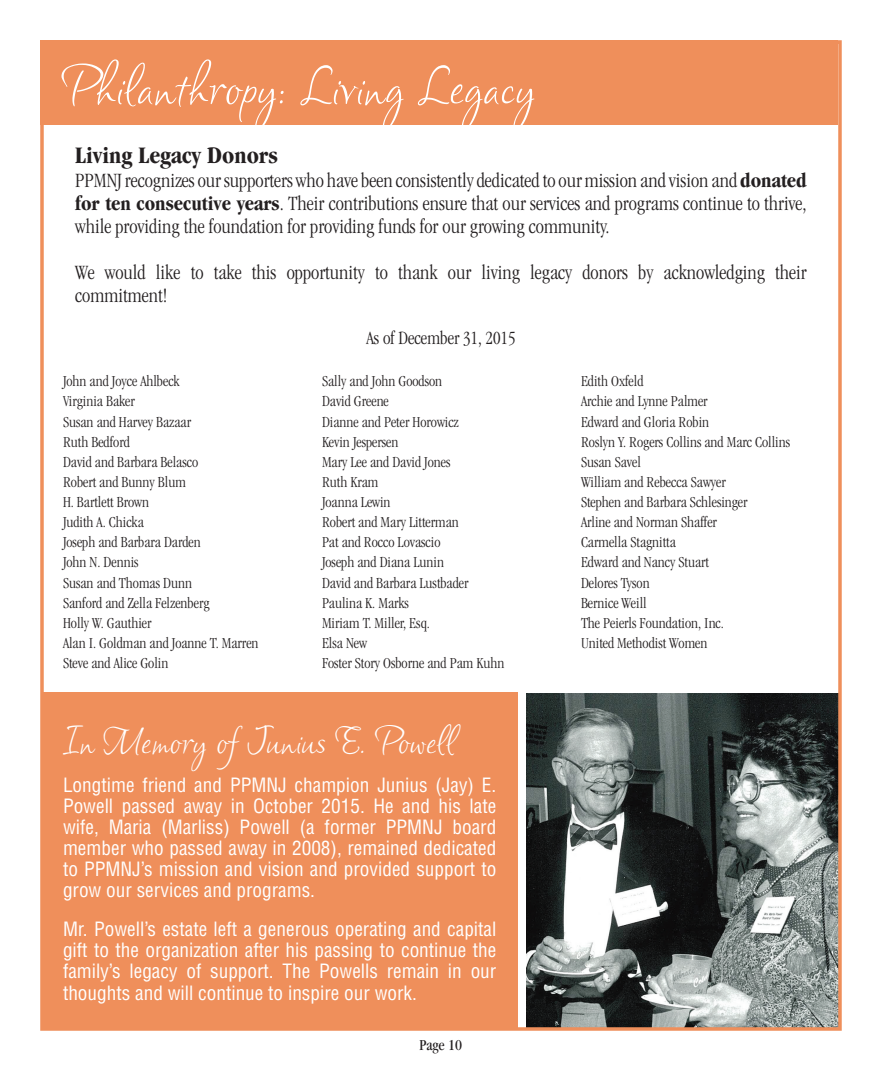
<style>
.page{position:relative;width:882px;height:1071px;background:#fff}
.page>*{position:absolute;margin:0;border:0;box-sizing:border-box;transform-origin:0 0}
.t1{font:52.5px "Clarissa";color:#fff}
.t2{font:36.75px "Clarissa";color:#fff}
.t3{font:700 condensed 24.5px "Garamond";color:#231f20}
.t4{font:300 condensed 21px/23.1px "Garamond";color:#231f20;text-align:justify}
.t5{font:condensed 19.25px/21.2px "Helvetica";color:#fff;text-align:justify}
.t6{font:300 condensed 19.25px "Garamond";color:#231f20}
.t7{font:300 condensed 15.75px/20.1px "Garamond";color:#231f20}
.t8{font:condensed 15.75px "Garamond";color:#231f20}
.s1{font-weight:700}
</style>
<div class="page">
<img style="left:527px;top:693px;width:310px;height:333px">
<div style="left:40px;top:40px;width:798px;height:85px;background:#ef8f5b"></div>
<div style="left:42px;top:693px;width:475px;height:336px;background:#ef8f5b"></div>
<h1 class="t1" style="left:61px;top:55px;width:475px">Philanthropy: Living Legacy</h1>
<h3 class="t3" style="left:75px;top:142px;width:204px">Living Legacy Donors</h3>
<p class="t4" style="left:75px;top:168px;width:733px">PPMNJ recognizes our supporters who have been consistently dedicated to our mission and vision and <span class="s1">donated for ten consecutive years</span>. Their contributions ensure that our services and programs continue to thrive, while providing the foundation for providing funds for our growing community.</p>
<h3 class="t4" style="left:75px;top:261px;width:733px">We would like to take this opportunity to thank our living legacy donors by acknowledging their commitment!</h3>
<p class="t6" style="left:366px;top:328px;width:151px">As of December 31, 2015</p>
<p class="t7" style="left:63px;top:371px;width:197px">John and Joyce Ahlbeck<br>Virginia Baker<br>Susan and Harvey Bazaar<br>Ruth Bedford<br>David and Barbara Belasco<br>Robert and Bunny Blum<br>H. Bartlett Brown<br>Judith A. Chicka<br>Joseph and Barbara Darden<br>John N. Dennis<br>Susan and Thomas Dunn<br>Sanford and Zella Felzenberg<br>Holly W. Gauthier<br>Alan I. Goldman and Joanne T. Marren<br>Steve and Alice Golin</p>
<p class="t7" style="left:322px;top:371px;width:184px">Sally and John Goodson<br>David Greene<br>Dianne and Peter Horowicz<br>Kevin Jespersen<br>Mary Lee and David Jones<br>Ruth Kram<br>Joanna Lewin<br>Robert and Mary Litterman<br>Pat and Rocco Lovascio<br>Joseph and Diana Lunin<br>David and Barbara Lustbader<br>Paulina K. Marks<br>Miriam T. Miller, Esq.<br>Elsa New<br>Foster Story Osborne and Pam Kuhn</p>
<p class="t7" style="left:581px;top:371px;width:211px">Edith Oxfeld<br>Archie and Lynne Palmer<br>Edward and Gloria Robin<br>Roslyn Y. Rogers Collins and Marc Collins<br>Susan Savel<br>William and Rebecca Sawyer<br>Stephen and Barbara Schlesinger<br>Arline and Norman Shaffer<br>Carmella Stagnitta<br>Edward and Nancy Stuart<br>Delores Tyson<br>Bernice Weill<br>The Peierls Foundation, Inc.<br>United Methodist Women</p>
<h2 class="t2" style="left:63px;top:719px;width:393px">In Memory of Junius E. Powell</h2>
<p class="t5" style="left:63px;top:774px;width:435px">Longtime friend and PPMNJ champion Junius (Jay) E.<br>Powell passed away in October 2015. He and his late wife, Maria (Marliss) Powell (a former PPMNJ board member who passed away in 2008), remained dedicated to PPMNJ’s mission and vision and provided support to grow our services and programs.</p>
<p class="t5" style="left:63px;top:918px;width:435px">Mr. Powell’s estate left a generous operating and capital gift to the organization after his passing to continue the family’s legacy of support. The Powells remain in our thoughts and will continue to inspire our work.</p>
<p class="t8" style="left:419px;top:1036px;width:44px">Page 10</p>
</div>
